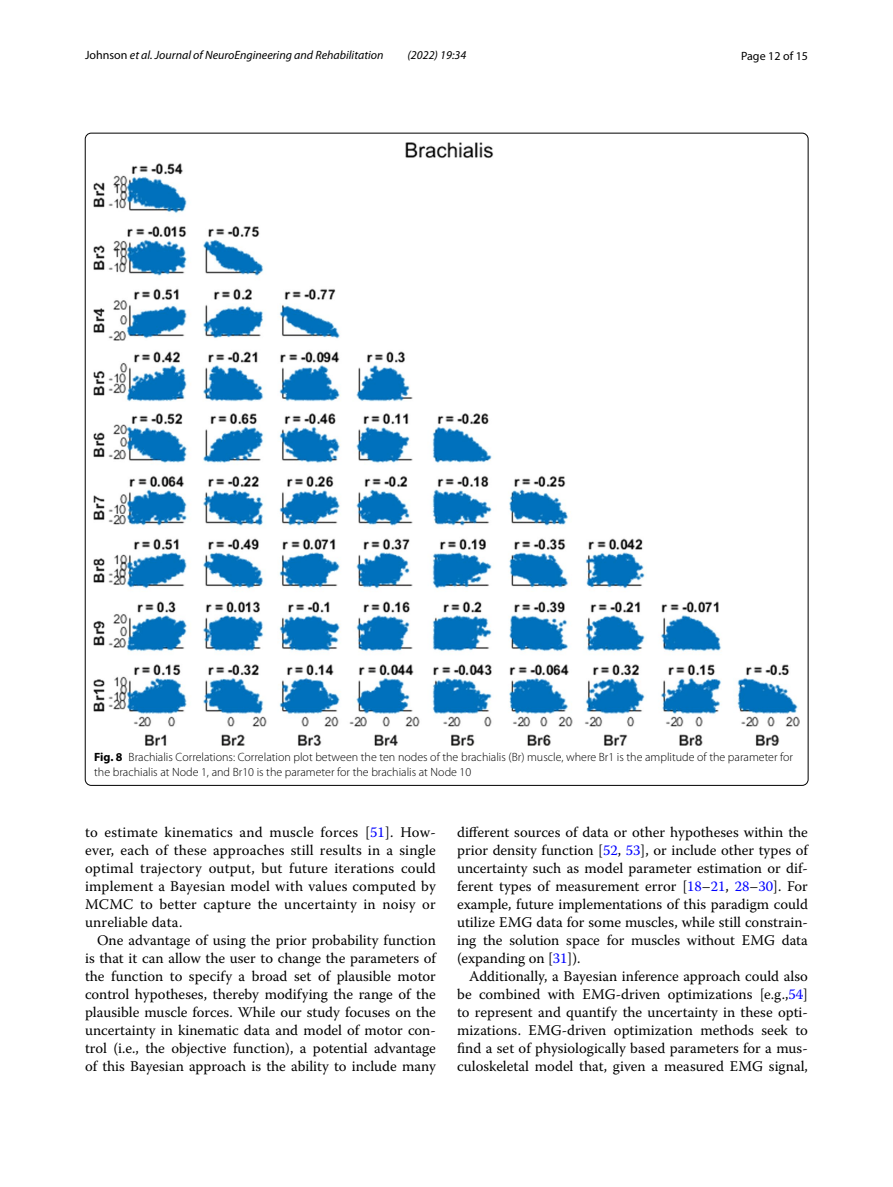
<style>
.page{position:relative;width:893px;height:1187px;background:#fff}
.page>*{position:absolute;margin:0;border:0;box-sizing:border-box;transform-origin:0 0}
.t1{font:14.7px/18px "Warnock Pro";color:#000;text-align:justify}
.t2{font:300 12px/15px "Myriad Pro";color:#000}
.t3{font:italic 12px "Myriad Pro";color:#000}
.t4{font:12px "Myriad Pro";color:#000}
.s1{font-style:normal}
.s2{font-weight:700}
.s3{color:#00f}
</style>
<div class="page">
<img style="left:94px;top:142px;width:706px;height:603px">
<p class="t3" style="left:85px;top:48px;width:300px"><span class="s1">Johnson</span> et al. Journal of NeuroEngineering and Rehabilitation</p>
<p class="t3" style="left:408px;top:48px;width:60px">(2022) 19:34</p>
<p class="t4" style="left:741px;top:48px;width:68px">Page 12 of 15</p>
<p class="t2" style="left:94px;top:749px;width:700px"><span class="s2">Fig. 8</span> Brachialis Correlations: Correlation plot between the ten nodes of the brachialis (Br) muscle, where Br1 is the amplitude of the parameter for the brachialis at Node 1, and Br10 is the parameter for the brachialis at Node 10</p>
<p class="t1" style="left:85px;top:822px;width:352px">to estimate kinematics and muscle forces [<span class="s3">51</span>]. How&shy;ever, each of these approaches still results in a single optimal trajectory output, but future iterations could implement a Bayesian model with values computed by MCMC to better capture the uncertainty in noisy or unreliable data.</p>
<p class="t1" style="left:85px;top:930px;width:352px;text-indent:12px">One advantage of using the prior probability function is that it can allow the user to change the parameters of the function to specify a broad set of plausible motor control hypotheses, thereby modifying the range of the plausible muscle forces. While our study focuses on the uncertainty in kinematic data and model of motor con&shy;trol (i.e., the objective function), a potential advantage of this Bayesian approach is the ability to include many</p>
<p class="t1" style="left:457px;top:822px;width:352px">different sources of data or other hypotheses within the prior density function [<span class="s3">52</span>, <span class="s3">53</span>], or include other types of uncertainty such as model parameter estimation or dif&shy;ferent types of measurement error [<span class="s3">18</span>–<span class="s3">21</span>, <span class="s3">28</span>–<span class="s3">30</span>]. For example, future implementations of this paradigm could utilize EMG data for some muscles, while still constrain&shy;ing the solution space for muscles without EMG data (expanding on [<span class="s3">31</span>]).</p>
<p class="t1" style="left:457px;top:966px;width:352px;text-indent:12px">Additionally, a Bayesian inference approach could also be combined with EMG-driven optimizations [e.g.,<span class="s3">54</span>] to represent and quantify the uncertainty in these opti&shy;mizations. EMG-driven optimization methods seek to find a set of physiologically based parameters for a mus&shy;culoskeletal model that, given a measured EMG signal,</p>
</div>
